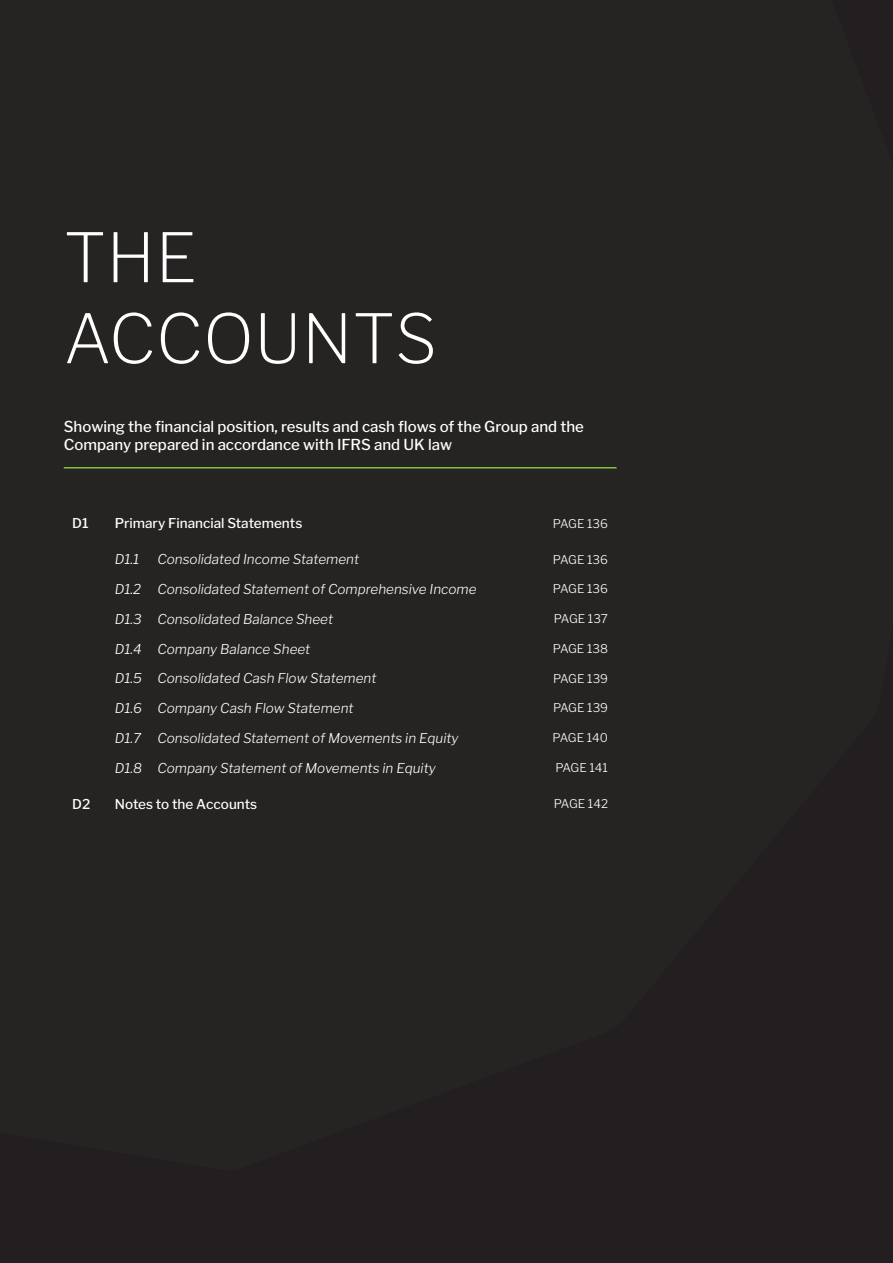
<style>
.page{position:relative;width:893px;height:1263px;background:#231f20}
.page>*{position:absolute;margin:0;border:0;box-sizing:border-box;transform-origin:0 0}
.t1{font:200 67.5px/81px "Libre Franklin";color:#fff}
.t2{font:500 15px/18px "Libre Franklin";color:#fff}
.t3{font:italic 300 13.5px "Libre Franklin";color:#fff}
.t4{font:500 13.5px "Libre Franklin";color:#fff}
.t5{font:300 12px "Libre Franklin";color:#fff}
</style>
<div class="page">
<hr style="left:64px;top:467px;width:553px;height:1px;background:#81c340">
<h1 class="t1" style="left:64px;top:217px;width:375px">THE<br>ACCOUNTS</h1>
<p class="t2" style="left:64px;top:418px;width:522px">Showing the financial position, results and cash flows of the Group and the<br>Company prepared in accordance with IFRS and UK law</p>
<p class="t4" style="left:72px;top:515px;width:18px">D1</p>
<p class="t4" style="left:115px;top:515px;width:189px">Primary Financial Statements</p>
<p class="t5" style="left:553px;top:516px;width:57px">PAGE 136</p>
<p class="t3" style="left:115px;top:551px;width:26px">D1.1</p>
<p class="t3" style="left:157px;top:551px;width:203px">Consolidated Income Statement</p>
<p class="t5" style="left:553px;top:552px;width:57px">PAGE 136</p>
<p class="t3" style="left:115px;top:581px;width:363px">D1.2 Consolidated Statement of Comprehensive Income</p>
<p class="t5" style="left:553px;top:582px;width:57px">PAGE 136</p>
<p class="t3" style="left:115px;top:611px;width:220px">D1.3 Consolidated Balance Sheet</p>
<p class="t5" style="left:554px;top:612px;width:56px">PAGE 137</p>
<p class="t3" style="left:115px;top:640px;width:197px">D1.4 Company Balance Sheet</p>
<p class="t5" style="left:553px;top:641px;width:57px">PAGE 138</p>
<p class="t3" style="left:115px;top:670px;width:263px">D1.5 Consolidated Cash Flow Statement</p>
<p class="t5" style="left:553px;top:671px;width:57px">PAGE 139</p>
<p class="t3" style="left:115px;top:700px;width:240px">D1.6 Company Cash Flow Statement</p>
<p class="t5" style="left:553px;top:701px;width:57px">PAGE 139</p>
<p class="t3" style="left:115px;top:730px;width:345px">D1.7 Consolidated Statement of Movements in Equity</p>
<p class="t5" style="left:553px;top:731px;width:57px">PAGE 140</p>
<p class="t3" style="left:115px;top:759px;width:323px">D1.8 Company Statement of Movements in Equity</p>
<p class="t5" style="left:555px;top:760px;width:54px">PAGE 141</p>
<p class="t4" style="left:72px;top:796px;width:20px">D2</p>
<p class="t4" style="left:115px;top:796px;width:144px">Notes to the Accounts</p>
<p class="t5" style="left:554px;top:797px;width:56px">PAGE 142</p>
</div>
